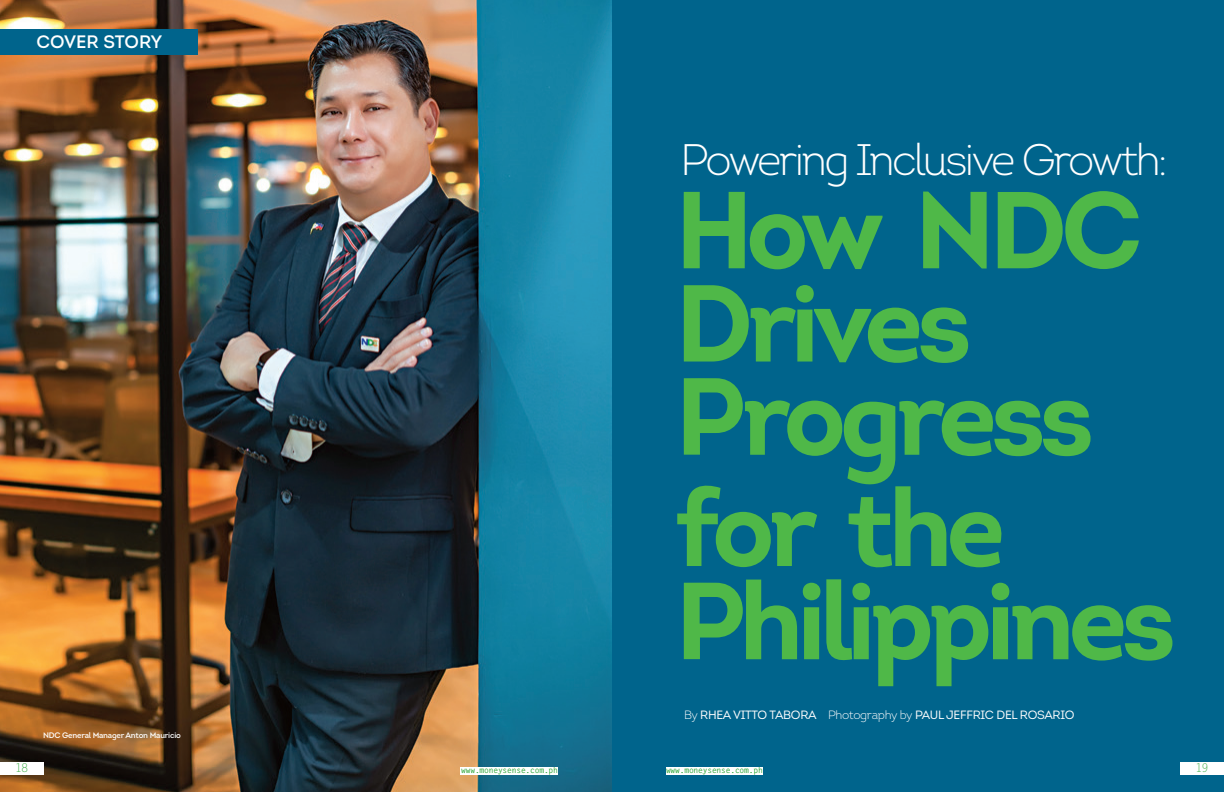
<style>
.page{position:relative;width:1224px;height:792px;background:#fff}
.page>*{position:absolute;margin:0;border:0;box-sizing:border-box;transform-origin:0 0}
.t1{font:700 109.2px/93.2px "Intro";letter-spacing:-.06em;color:#4fb848}
.t2{font:300 44px "Intro";letter-spacing:-.06em;color:#fff}
.t3{font:18px "Intro";color:#fff}
.t4{font:12px "Intro";letter-spacing:-.025em;color:#fff}
.t5{font:12px "Letter Gothic Std";color:#40ae49}
.t6{font:8px "Letter Gothic Std";letter-spacing:-.025em;color:#40ae49}
.t7{font:8px "Intro";letter-spacing:-.025em;color:#fff}
.s1{font-weight:300}
</style>
<div class="page">
<div style="left:612px;top:0;width:612px;height:792px;background:#00648c"></div>
<img style="left:0;top:0;width:612px;height:792px">
<div style="left:0;top:29px;width:198px;height:26px;background:#00648c"></div>
<div style="left:460px;top:767px;width:98px;height:8px;background:#fff"></div>
<div style="left:666px;top:767px;width:97px;height:8px;background:#fff"></div>
<div style="left:0;top:762px;width:44px;height:12px;background:#fff"></div>
<div style="left:1180px;top:762px;width:44px;height:12px;background:#fff"></div>
<h3 class="t3" style="left:36px;top:31px;width:127px">COVER STORY</h3>
<p class="t7" style="left:43px;top:730px;width:139px">NDC General Manager Anton Mauricio</p>
<h2 class="t2" style="left:680px;top:132px;width:488px">Powering Inclusive Growth:</h2>
<h1 class="t1" style="left:675px;top:183px;width:469px">How NDC<br>Drives<br>Progress</h1>
<h1 class="t1" style="left:675px;top:481px;width:503px">for the<br>Philippines</h1>
<p class="t4" style="left:684px;top:708px;width:392px"><span class="s1">By</span> RHEA VITTO TABORA <span class="s1">Photography by</span> PAUL JEFFRIC DEL ROSARIO</p>
<p class="t5" style="left:15px;top:761px;width:15px">18</p>
<p class="t6" style="left:461px;top:765px;width:98px">www.moneysense.com.ph</p>
<p class="t6" style="left:666px;top:765px;width:98px">www.moneysense.com.ph</p>
<p class="t5" style="left:1196px;top:761px;width:15px">19</p>
</div>
